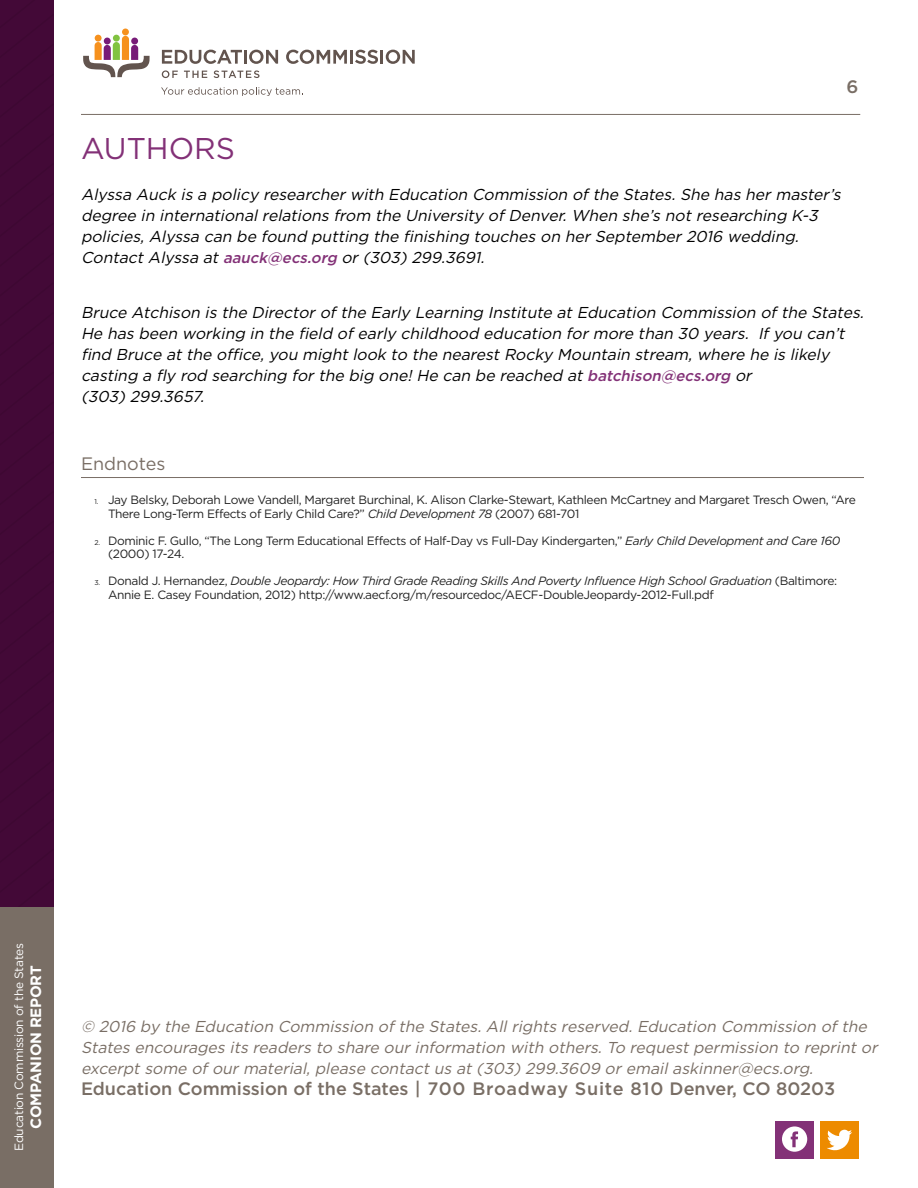
<style>
.page{position:relative;width:918px;height:1188px;background:#fff}
.page>*{position:absolute;margin:0;border:0;box-sizing:border-box;transform-origin:0 0}
.AUTHOR{font:30px "Gotham";color:#833177}
.t1{font:500 18px "Gotham";color:#796e65}
.ENDNOTES{font:18px "Gotham";color:#796e65}
.Author_Bio{font:italic 15.75px/21px "Gotham";color:#000}
.t2{font:italic 15.75px/21px "Gotham";color:#796e65}
.t3{font:700 15px "Gotham";letter-spacing:-.02em;color:#fff}
.t4{font:12px/13.5px "Gotham";letter-spacing:-.03em;color:#212121}
.t5{font:12px "Gotham";letter-spacing:-.02em;color:#fff}
.s1{font-weight:500;font-size:15px;color:#833177}
.s2{font-size:7.05px}
.s3{font-style:italic}
</style>
<div class="page">
<div style="left:775px;top:1121px;width:39px;height:37px;background:#833177"></div>
<svg style="left:782px;top:1126px;width:25px;height:26px"></svg>
<div style="left:820px;top:1121px;width:39px;height:37px;background:#ed8b00"></div>
<svg style="left:827px;top:1130px;width:25px;height:20px"></svg>
<hr style="left:81px;top:114px;width:779px;height:1px;background:#796e65">
<div style="left:95px;top:35px;width:7px;height:7px;background:#f6911e;border-radius:50%"></div>
<div style="left:122px;top:29px;width:7px;height:6px;background:#f6911e;border-radius:50%"></div>
<div style="left:113px;top:35px;width:7px;height:7px;background:#81c340;border-radius:50%"></div>
<svg style="left:83px;top:36px;width:67px;height:41px"></svg>
<svg style="left:161px;top:87px;width:142px;height:9px"></svg>
<svg style="left:162px;top:50px;width:80px;height:14px"></svg>
<hr style="left:244px;top:50px;width:3px;height:14px;background:#62544e">
<svg style="left:249px;top:50px;width:29px;height:14px"></svg>
<svg style="left:286px;top:50px;width:61px;height:14px"></svg>
<hr style="left:350px;top:50px;width:3px;height:14px;background:#62544e">
<svg style="left:355px;top:50px;width:60px;height:14px"></svg>
<svg style="left:162px;top:70px;width:16px;height:8px"></svg>
<svg style="left:184px;top:71px;width:23px;height:7px"></svg>
<svg style="left:214px;top:70px;width:46px;height:8px"></svg>
<div style="left:0;top:0;width:54px;height:908px;background:#430937"></div>
<div style="left:0;top:908px;width:53px;height:280px;background:#796e65"></div>
<hr style="left:81px;top:477px;width:783px;height:1px;background:#796e65">
<p class="t1" style="left:847px;top:75px;width:13px">6</p>
<p class="AUTHOR" style="left:81px;top:129px;width:156px">AUTHORS</p>
<p class="Author_Bio" style="left:81px;top:184px;width:765px">Alyssa Auck is a policy researcherwith Education Commission ofthe States.She has hermaster’s degree in internationalrelations from the University ofDenver.When she’s notresearching K-3 policies,Alyssa can be found putting the finishing touches on herSeptember2016 wedding.<br>ContactAlyssa at<span class="s1">aauck@ecs.org</span> or(303)299.3691.</p>
<p class="Author_Bio" style="left:81px;top:302px;width:788px">Bruce Atchison is the Directorofthe Early Learning Institute atEducation Commission ofthe States.<br>He has been working in the field ofearly childhood education formore than 30 years. Ifyou can’t find Bruce atthe office,you mightlook to the nearestRocky Mountain stream,where he is likely casting a fly rod searching forthe big one!He can be reached at<span class="s1">batchison@ecs.org</span> or (303)299.3657.</p>
<p class="ENDNOTES" style="left:81px;top:453px;width:86px">Endnotes</p>
<p class="t4" style="left:108px;top:493px;width:749px;text-indent:-14px"><span class="s2">1.</span> Jay Belsky, Deborah Lowe Vandell, Margaret Burchinal, K. Alison Clarke-Stewart, Kathleen McCartney and Margaret Tresch Owen, “Are<br>There Long-Term Effects of Early Child Care?” <span class="s3">Child Development 78</span> (2007) 681-701</p>
<p class="t4" style="left:108px;top:533px;width:734px;text-indent:-14px"><span class="s2">2.</span> Dominic F. Gullo, “The Long Term Educational Effects of Half-Day vs Full-Day Kindergarten,” <span class="s3">Early Child Development and Care 160 </span>(2000) 17-24.</p>
<p class="t4" style="left:108px;top:574px;width:731px;text-indent:-14px"><span class="s2">3.</span> Donald J. Hernandez, <span class="s3">Double Jeopardy: How Third Grade Reading Skills And Poverty Influence High School Graduation</span> (Baltimore:<br>Annie E. Casey Foundation, 2012) http://www.aecf.org/m/resourcedoc/AECF-DoubleJeopardy-2012-Full.pdf</p>
<p class="t5" style="left:11px;top:1151px;width:209px;rotate:-90deg">Education Commission of the States</p>
<p class="t3" style="left:26px;top:1129px;width:165px;rotate:-90deg">COMPANION REPORT</p>
<p class="t2" style="left:81px;top:1015px;width:802px">© 2016 by the Education Commission ofthe States.Allrights reserved.Education Commission ofthe<br>States encourages its readers to share ourinformation with others.To requestpermission to reprintor excerptsome ofourmaterial,please contactus at(303)299.3609 oremailaskinner@ecs.org.</p>
<p class="t1" style="left:81px;top:1077px;width:756px">Education Commission of the States | 700 Broadway Suite 810 Denver, CO 80203</p>
</div>
